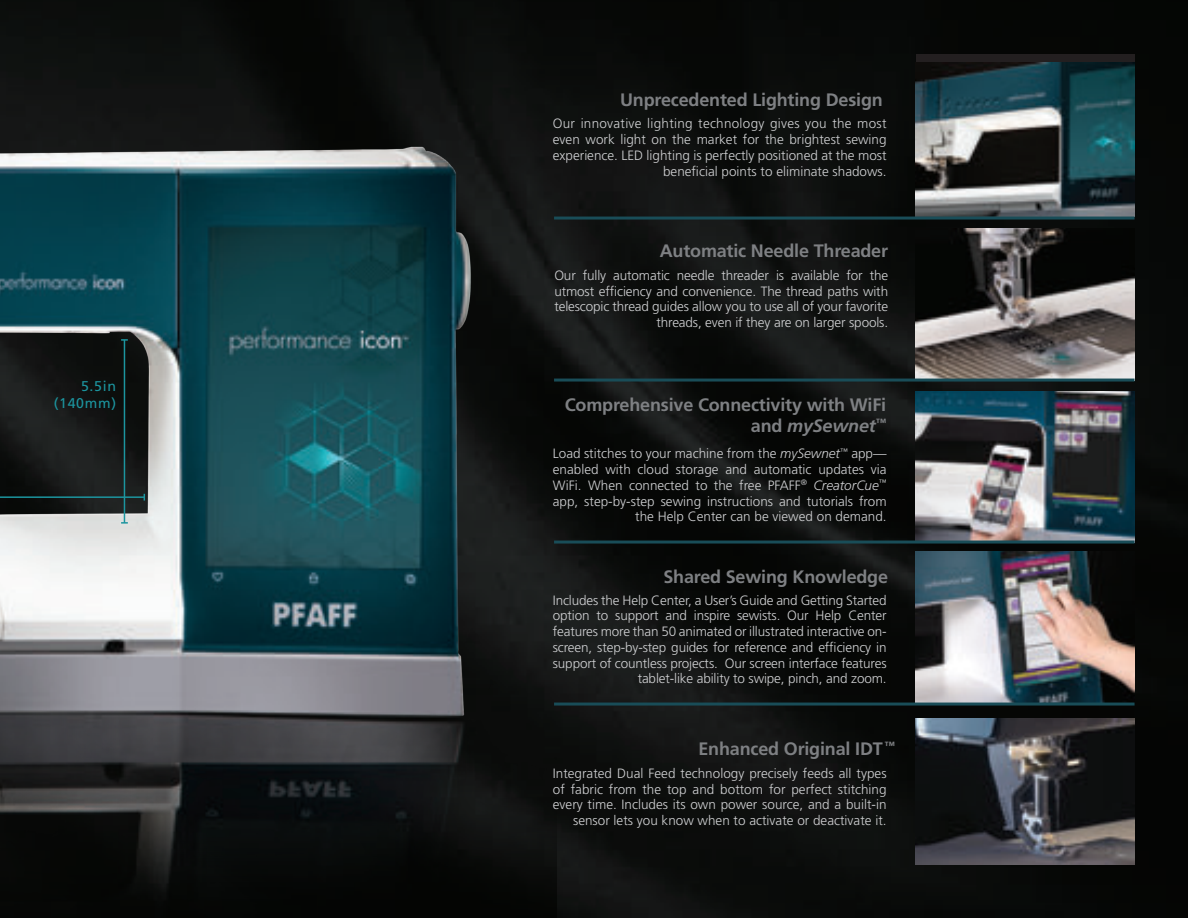
<style>
.page{position:relative;width:1188px;height:918px;background:#fff}
.page>*{position:absolute;margin:0;border:0;box-sizing:border-box;transform-origin:0 0}
.t1{font:700 18px/21.6px "Frutiger";letter-spacing:-.01em;color:#7e8083;text-align:right}
.t2{font:14.1px "Frutiger";letter-spacing:.05em;color:#1c959f}
.Black_Captions{font:300 13.5px/15.8px "Frutiger";color:#cfd0d2;text-align:right}
.s1{font-style:italic}
</style>
<div class="page">
<img style="left:0;top:0;width:1188px;height:918px">
<img style="left:0;top:20px;width:556px;height:898px">
<div style="left:916px;top:54px;width:219px;height:163px;background:#231f20"></div>
<img style="left:916px;top:63px;width:219px;height:154px">
<img style="left:916px;top:229px;width:219px;height:150px">
<img style="left:916px;top:392px;width:219px;height:149px">
<img style="left:916px;top:552px;width:219px;height:151px">
<img style="left:916px;top:718px;width:219px;height:147px">
<hr style="left:554px;top:217px;width:581px;height:3px;background:#194d58">
<hr style="left:554px;top:379px;width:581px;height:3px;background:#194d58">
<hr style="left:554px;top:541px;width:581px;height:3px;background:#194d58">
<hr style="left:554px;top:703px;width:581px;height:3px;background:#194d58">
<hr style="left:0;top:496px;width:144px;height:2px;background:#1c959f">
<hr style="left:124px;top:340px;width:1px;height:183px;background:#1c959f">
<svg style="left:121px;top:522px;width:7px;height:2px"></svg>
<svg style="left:121px;top:339px;width:7px;height:2px"></svg>
<p class="t2" style="left:81px;top:378px;width:36px">5.5in</p>
<p class="t2" style="left:54px;top:395px;width:64px">(140mm)</p>
<p class="t1" style="left:620px;top:89px;width:264px">Unprecedented Lighting Design</p>
<p class="Black_Captions" style="left:553px;top:116px;width:335px">Our innovative lighting technology gives you the most even work light on the market for the brightest sewing experience. LED lighting is perfectly positioned at the most beneficial points to eliminate shadows.</p>
<p class="t1" style="left:660px;top:240px;width:230px">Automatic Needle Threader</p>
<p class="Black_Captions" style="left:554px;top:267px;width:335px">Our fully automatic needle threader is available for the utmost efficiency and convenience. The thread paths with telescopic thread guides allow you to use all of your favorite threads, even if they are on larger spools.</p>
<p class="t1" style="left:565px;top:394px;width:323px">Comprehensive Connectivity with WiFi and <span class="s1">mySewnet</span><sup>™</sup></p>
<p class="Black_Captions" style="left:553px;top:446px;width:335px">Load stitches to your machine from the <span class="s1">mySewnet</span><sup>™</sup> app— enabled with cloud storage and automatic updates via WiFi. When connected to the free PFAFF<sup>®</sup> <span class="s1">CreatorCue</span><sup>™ </sup>app, step-by-step sewing instructions and tutorials from the Help Center can be viewed on demand.</p>
<p class="t1" style="left:663px;top:566px;width:226px">Shared Sewing Knowledge</p>
<p class="Black_Captions" style="left:553px;top:592px;width:335px">Includes the Help Center, a User’s Guide and Getting Started option to support and inspire sewists. Our Help Center features more than 50 animated or illustrated interactive on&shy;screen, step-by-step guides for reference and efficiency in support of countless projects. Our screen interface features tablet-like ability to swipe, pinch, and zoom.</p>
<p class="t1" style="left:698px;top:739px;width:198px">Enhanced Original IDT<sup>™</sup></p>
<p class="Black_Captions" style="left:553px;top:765px;width:335px">Integrated Dual Feed technology precisely feeds all types of fabric from the top and bottom for perfect stitching every time. Includes its own power source, and a built-in sensor lets you know when to activate or deactivate it.</p>
</div>
